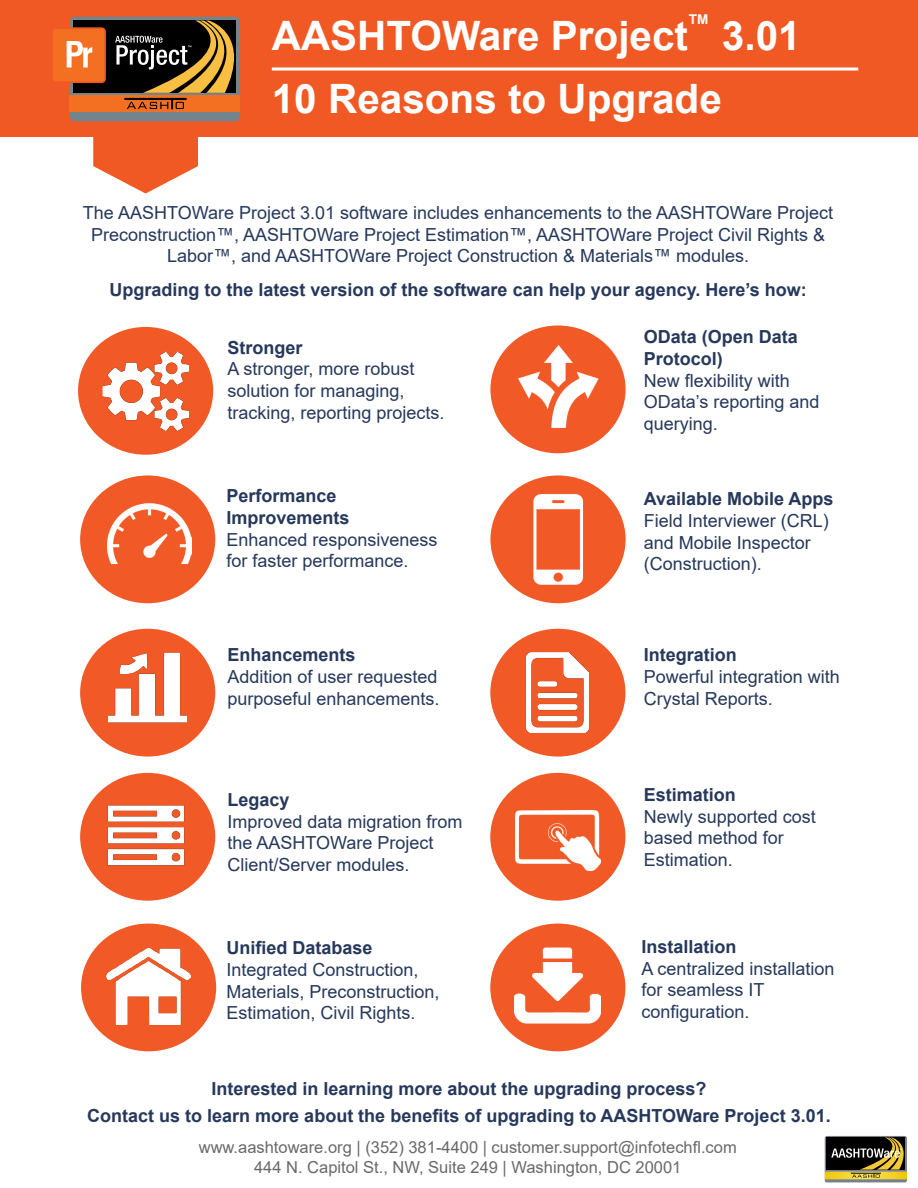
<style>
.page{position:relative;width:918px;height:1188px;background:#fff}
.page>*{position:absolute;margin:0;border:0;box-sizing:border-box;transform-origin:0 0}
.t1{font:700 40.5px/62.6px "Arial";color:#fff}
.t2{font:18px/21.6px "Arial";color:#26385b}
.t3{font:700 18px/21.6px "Arial";color:#26385b}
.t4{font:16.5px/19.8px "Arial";color:#696969;text-align:center}
.t5{font:700 13.5px "Arial";color:#fff}
</style>
<div class="page">
<div style="left:1px;top:0;width:917px;height:137px;background:#f15924"></div>
<hr style="left:272px;top:68px;width:586px;height:2px;background:#fff">
<svg style="left:825px;top:1136px;width:82px;height:46px;background:#635b34"></svg>
<div style="left:70px;top:17px;width:170px;height:104px;background:linear-gradient(to right,#73848d,#73848d);border-radius:5px"></div>
<svg style="left:53px;top:21px;width:187px;height:173px"></svg>
<div style="left:80px;top:475px;width:135px;height:128px;background:#f15a27;border-radius:50%"></div>
<div style="left:490px;top:325px;width:136px;height:128px;background:#f15a27;border-radius:50%"></div>
<div style="left:81px;top:924px;width:135px;height:127px;background:#f15a27;border-radius:50%"></div>
<div style="left:80px;top:773px;width:135px;height:128px;background:#f15a27;border-radius:50%"></div>
<div style="left:490px;top:773px;width:135px;height:128px;background:#f15a27;border-radius:50%"></div>
<div style="left:80px;top:629px;width:135px;height:128px;background:#f15a27;border-radius:50%"></div>
<div style="left:490px;top:629px;width:135px;height:128px;background:#f15a27;border-radius:50%"></div>
<div style="left:490px;top:475px;width:136px;height:128px;background:#f15a27;border-radius:50%"></div>
<div style="left:490px;top:924px;width:135px;height:127px;background:#f15a27;border-radius:50%"></div>
<div style="left:78px;top:327px;width:135px;height:128px;background:#f15a27;border-radius:50%"></div>
<img style="left:510px;top:341px;width:96px;height:95px">
<img style="left:106px;top:948px;width:85px;height:77px">
<img style="left:107px;top:805px;width:78px;height:61px">
<img style="left:516px;top:810px;width:84px;height:60px">
<img style="left:109px;top:652px;width:78px;height:71px">
<img style="left:525px;top:653px;width:65px;height:80px">
<img style="left:533px;top:494px;width:51px;height:91px">
<img style="left:515px;top:947px;width:86px;height:77px">
<img style="left:103px;top:351px;width:86px;height:79px">
<img style="left:107px;top:503px;width:85px;height:62px">
<p class="t5" style="left:689px;top:10px;width:21px">TM</p>
<h1 class="t1" style="left:272px;top:5px;width:530px">AASHTOWare Project 3.01<br>10 Reasons to Upgrade</h1>
<p class="t2" style="left:83px;top:202px;width:752px;text-align:center">The AASHTOWare Project 3.01 software includes enhancements to the AASHTOWare Project<br>Preconstruction™, AASHTOWare Project Estimation™, AASHTOWare Project Civil Rights &amp;<br>Labor™, and AASHTOWare Project Construction &amp; Materials™ modules.</p>
<p class="t3" style="left:110px;top:280px;width:699px">Upgrading to the latest version of the software can help your agency. Here’s how:</p>
<p class="t3" style="left:227px;top:337px;width:77px">Stronger</p>
<p class="t2" style="left:227px;top:358px;width:219px">A stronger, more robust solution for managing, tracking, reporting projects.</p>
<p class="t3" style="left:226px;top:486px;width:125px">Performance<br>Improvements</p>
<p class="t2" style="left:226px;top:528px;width:213px">Enhanced responsiveness for faster performance.</p>
<p class="t3" style="left:227px;top:644px;width:130px">Enhancements</p>
<p class="t2" style="left:227px;top:666px;width:214px">Addition of user requested purposeful enhancements.</p>
<p class="t3" style="left:227px;top:789px;width:64px">Legacy</p>
<p class="t2" style="left:227px;top:810px;width:237px">Improved data migration from the AASHTOWare Project<br>Client/Server modules.</p>
<p class="t3" style="left:226px;top:938px;width:148px">Unified Database</p>
<p class="t2" style="left:226px;top:959px;width:215px">Integrated Construction,<br>Materials, Preconstruction,<br>Estimation, Civil Rights.</p>
<p class="t3" style="left:644px;top:326px;width:156px">OData (Open Data<br>Protocol)</p>
<p class="t2" style="left:644px;top:369px;width:177px">New flexibility with<br>OData’s reporting and querying.</p>
<p class="t3" style="left:644px;top:488px;width:191px">Available Mobile Apps</p>
<p class="t2" style="left:644px;top:510px;width:187px">Field Interviewer (CRL) and Mobile Inspector (Construction).</p>
<p class="t3" style="left:644px;top:644px;width:95px">Integration</p>
<p class="t2" style="left:644px;top:666px;width:198px">Powerful integration with<br>Crystal Reports.</p>
<p class="t3" style="left:644px;top:784px;width:94px">Estimation</p>
<p class="t2" style="left:644px;top:806px;width:174px">Newly supported cost based method for<br>Estimation.</p>
<p class="t3" style="left:641px;top:936px;width:97px">Installation</p>
<p class="t2" style="left:641px;top:958px;width:195px">A centralized installation for seamless IT configuration.</p>
<p class="t3" style="left:87px;top:1076px;width:745px;line-height:27px;text-align:center">Interested in learning more about the upgrading process?<br>Contact us to learn more about the benefits of upgrading to AASHTOWare Project 3.01.</p>
<p class="t4" style="left:199px;top:1137px;width:539px">www.aashtoware.org | (352) 381-4400 | customer.support@infotechfl.com<br>444 N. Capitol St., NW, Suite 249 | Washington, DC 20001</p>
</div>
